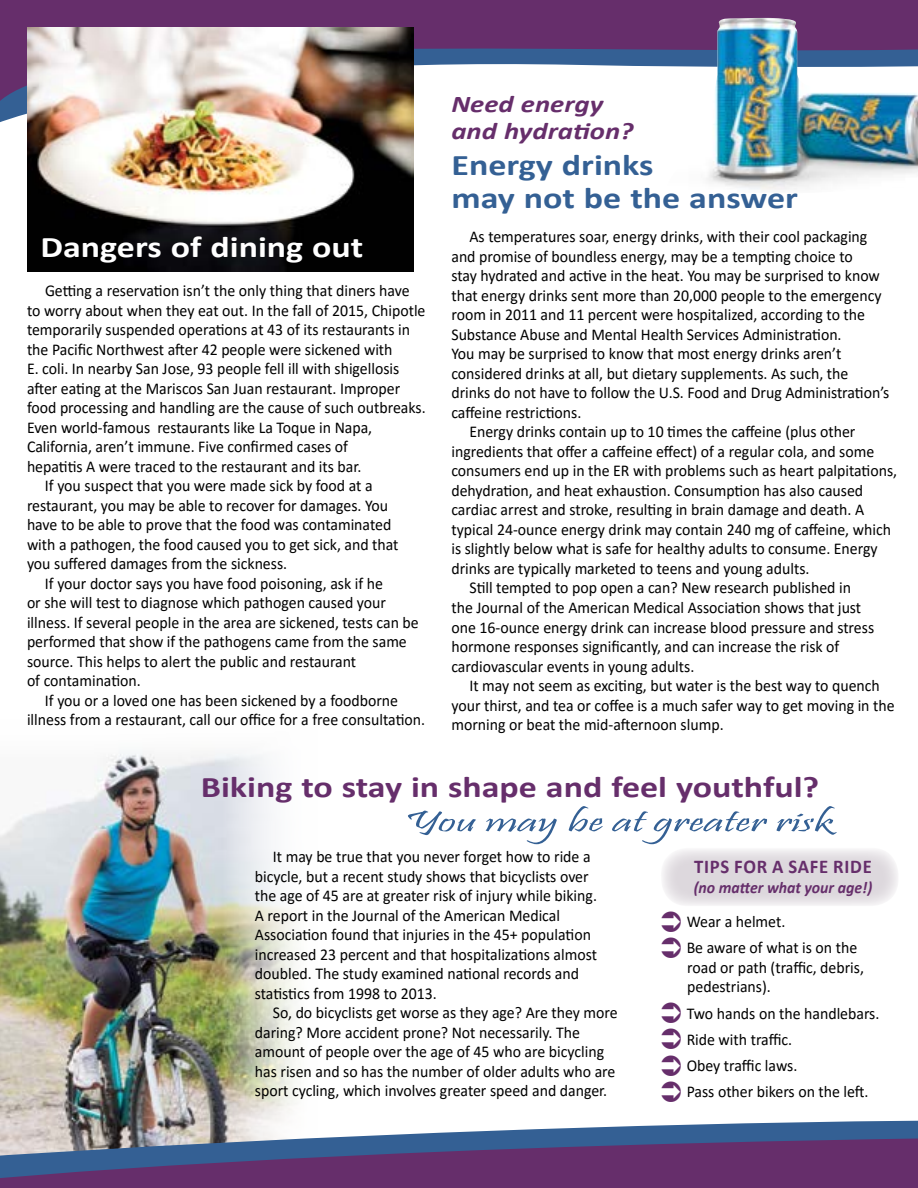
<style>
.page{position:relative;width:918px;height:1188px;background:#fff}
.page>*{position:absolute;margin:0;border:0;box-sizing:border-box;transform-origin:0 0}
.t1{font:30.6px "Pristina";color:#346094;scale:1.66 1}
.t2{font:700 30px "Calibri";color:#662e6b;scale:1.2 1}
.t3{font:700 30px/33px "Calibri";color:#346094;scale:1.2 1}
.t4{font:700 30px "Calibri";color:#fff;scale:1.2 1}
.t5{font:italic 700 24px/27px "Calibri";color:#662e6b;scale:1.2 1}
.t6{font:700 19.5px "Calibri";letter-spacing:.04em;color:#662e6b;scale:.96 1}
.t7{font:16.5px/19.5px "Calibri";color:#000;scale:.96 1}
.t8{font:italic 700 16.5px "Calibri";color:#662e6b;scale:.96 1}
</style>
<div class="page">
<svg style="left:661px;top:848px;width:238px;height:58px;fill:#ded9de"></svg>
<img style="left:0;top:753px;width:297px;height:304px">
<svg style="left:0;top:0;width:918px;height:131px;fill:#662e6b"></svg>
<svg style="left:0;top:1057px;width:918px;height:131px"></svg>
<img style="left:27px;top:27px;width:386px;height:245px">
<img style="left:667px;top:18px;width:251px;height:172px">
<svg style="left:662px;top:1057px;width:19px;height:45px"></svg>
<h2 class="t4" style="left:40px;top:226px;width:271px">Dangers of dining out</h2>
<p class="t7" style="left:45px;top:281px;width:381px">Getting a reservation isn’t the only thing that diners have</p>
<p class="t7" style="left:27px;top:300px;width:417px">to worry about when they eat out. In the fall of 2015, Chipotle</p>
<p class="t7" style="left:27px;top:320px;width:401px">temporarily suspended operations at 43 of its restaurants in</p>
<p class="t7" style="left:27px;top:339px;width:382px">the Pacific Northwest after 42 people were sickened with</p>
<p class="t7" style="left:27px;top:359px;width:389px">E. coli. In nearby San Jose, 93 people fell ill with shigellosis</p>
<p class="t7" style="left:27px;top:378px;width:390px">after eating at the Mariscos San Juan restaurant. Improper</p>
<p class="t7" style="left:27px;top:398px;width:417px">food processing and handling are the cause of such outbreaks.</p>
<p class="t7" style="left:27px;top:417px;width:361px">Even world-famous restaurants like La Toque in Napa,</p>
<p class="t7" style="left:27px;top:437px;width:336px">California, aren’t immune. Five confirmed cases of</p>
<p class="t7" style="left:27px;top:456px;width:350px">hepatitis A were traced to the restaurant and its bar.</p>
<p class="t7" style="left:45px;top:476px;width:343px">If you suspect that you were made sick by food at a</p>
<p class="t7" style="left:27px;top:495px;width:378px">restaurant, you may be able to recover for damages. You</p>
<p class="t7" style="left:27px;top:515px;width:381px">have to be able to prove that the food was contaminated</p>
<p class="t7" style="left:27px;top:534px;width:389px">with a pathogen, the food caused you to get sick, and that</p>
<p class="t7" style="left:27px;top:554px;width:273px">you suffered damages from the sickness.</p>
<p class="t7" style="left:45px;top:573px;width:354px">If your doctor says you have food poisoning, ask if he</p>
<p class="t7" style="left:27px;top:593px;width:375px">or she will test to diagnose which pathogen caused your</p>
<p class="t7" style="left:27px;top:612px;width:410px">illness. If several people in the area are sickened, tests can be</p>
<p class="t7" style="left:27px;top:632px;width:397px">performed that show if the pathogens came from the same</p>
<p class="t7" style="left:27px;top:651px;width:344px">source. This helps to alert the public and restaurant</p>
<p class="t7" style="left:27px;top:671px;width:120px">of contamination.</p>
<p class="t7" style="left:45px;top:690px;width:369px">If you or a loved one has been sickened by a foodborne</p>
<p class="t7" style="left:27px;top:710px;width:416px">illness from a restaurant, call our office for a free consultation.</p>
<h3 class="t5" style="left:451px;top:90px;width:153px">Need energy and hydration?</h3>
<h2 class="t3" style="left:451px;top:147px;width:290px">Energy drinks<br>may not be the answer</h2>
<p class="t7" style="left:469px;top:227px;width:416px">As temperatures soar, energy drinks, with their cool packaging</p>
<p class="t7" style="left:451px;top:246px;width:420px">and promise of boundless energy, may be a tempting choice to</p>
<p class="t7" style="left:451px;top:266px;width:448px">stay hydrated and active in the heat. You may be surprised to know</p>
<p class="t7" style="left:451px;top:285px;width:450px">that energy drinks sent more than 20,000 people to the emergency</p>
<p class="t7" style="left:451px;top:305px;width:432px">room in 2011 and 11 percent were hospitalized, according to the</p>
<p class="t7" style="left:451px;top:324px;width:408px">Substance Abuse and Mental Health Services Administration.</p>
<p class="t7" style="left:451px;top:344px;width:408px">You may be surprised to know that most energy drinks aren’t</p>
<p class="t7" style="left:451px;top:363px;width:415px">considered drinks at all, but dietary supplements. As such, the</p>
<p class="t7" style="left:451px;top:383px;width:458px">drinks do not have to follow the U.S. Food and Drug Administration’s</p>
<p class="t7" style="left:451px;top:402px;width:137px">caffeine restrictions.</p>
<p class="t7" style="left:469px;top:422px;width:404px">Energy drinks contain up to 10 times the caffeine (plus other</p>
<p class="t7" style="left:451px;top:441px;width:442px">ingredients that offer a caffeine effect) of a regular cola, and some</p>
<p class="t7" style="left:451px;top:461px;width:466px">consumers end up in the ER with problems such as heart palpitations,</p>
<p class="t7" style="left:451px;top:480px;width:431px">dehydration, and heat exhaustion. Consumption has also caused</p>
<p class="t7" style="left:451px;top:500px;width:431px">cardiac arrest and stroke, resulting in brain damage and death. A</p>
<p class="t7" style="left:451px;top:519px;width:459px">typical 24-ounce energy drink may contain 240 mg of caffeine, which</p>
<p class="t7" style="left:451px;top:539px;width:446px">is slightly below what is safe for healthy adults to consume. Energy</p>
<p class="t7" style="left:451px;top:558px;width:375px">drinks are typically marketed to teens and young adults.</p>
<p class="t7" style="left:469px;top:578px;width:399px">Still tempted to pop open a can? New research published in</p>
<p class="t7" style="left:451px;top:597px;width:428px">the Journal of the American Medical Association shows that just</p>
<p class="t7" style="left:451px;top:617px;width:442px">one 16-ounce energy drink can increase blood pressure and stress</p>
<p class="t7" style="left:451px;top:636px;width:406px">hormone responses significantly, and can increase the risk of</p>
<p class="t7" style="left:451px;top:656px;width:255px">cardiovascular events in young adults.</p>
<p class="t7" style="left:469px;top:675px;width:429px">It may not seem as exciting, but water is the best way to quench</p>
<p class="t7" style="left:451px;top:695px;width:463px">your thirst, and tea or coffee is a much safer way to get moving in the</p>
<p class="t7" style="left:451px;top:714px;width:285px">morning or beat the mid-afternoon slump.</p>
<h2 class="t2" style="left:201px;top:766px;width:517px">Biking to stay in shape and feel youthful?</h2>
<h1 class="t1" style="left:404px;top:805px;width:260px">You may be at greater risk</h1>
<p class="t7" style="left:255px;top:846px;width:358px;text-indent:18px">It may be true that you never forget how to ride a bicycle, but a recent study shows that bicyclists over the age of 45 are at greater risk of injury while biking.<br>A report in the Journal of the American Medical Association found that injuries in the 45+ population increased 23 percent and that hospitalizations almost doubled. The study examined national records and statistics from 1998 to 2013.</p>
<p class="t7" style="left:255px;top:1002px;width:380px;text-indent:18px">So, do bicyclists get worse as they age? Are they more daring? More accident prone? Not necessarily. The amount of people over the age of 45 who are bicycling has risen and so has the number of older adults who are sport cycling, which involves greater speed and danger.</p>
<p class="t6" style="left:694px;top:853px;width:187px">TIPS FOR A SAFE RIDE</p>
<p class="t8" style="left:694px;top:876px;width:188px">(no matter what your age!)</p>
<p class="t7" style="left:687px;top:908px;width:179px;line-height:26.2px">Wear a helmet.<br>Be aware of what is on the</p>
<p class="t7" style="left:687px;top:957px;width:186px">road or path (traffic, debris, pedestrians).</p>
<p class="t7" style="left:687px;top:1000px;width:202px;line-height:26.2px">Two hands on the handlebars.<br>Ride with traffic.<br>Obey traffic laws.<br>Pass other bikers on the left.</p>
</div>
